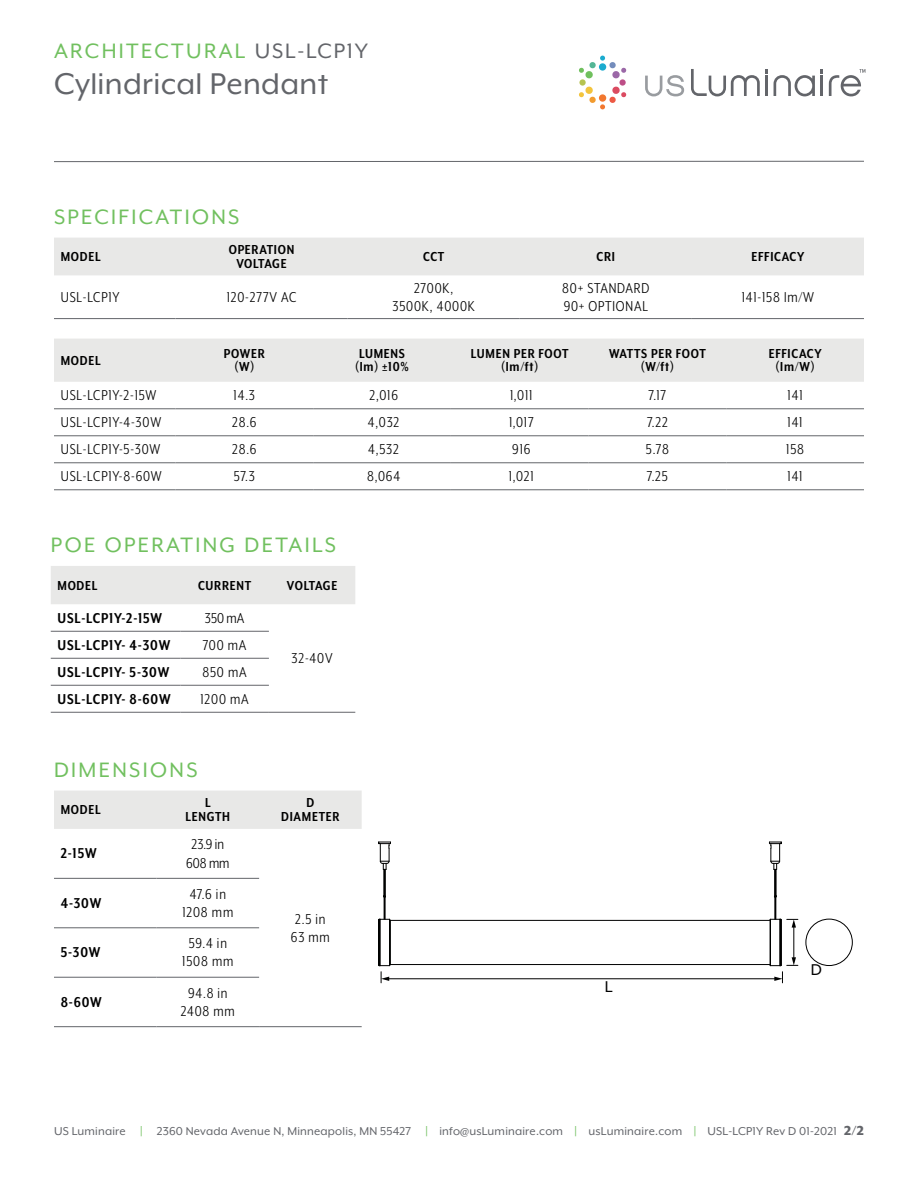
<style>
.page{position:relative;width:918px;height:1188px;background:#fff}
.page>*{position:absolute;margin:0;border:0;box-sizing:border-box;transform-origin:0 0}
.t1{font:34.5px "Mr Eaves XL Mod OT";letter-spacing:.01em;color:#63656a}
.t2{font:24px "Mr Eaves XL Mod OT";letter-spacing:.1em;color:#71c05f}
.t3{font:18px "Mr Eaves XL Mod OT";color:#000}
.t4{font:16.5px/18px "Mr Eaves XL Mod Nar OT";letter-spacing:.05em;color:#000;text-align:center}
.t5{font:700 16.5px "Mr Eaves XL Mod Nar OT";letter-spacing:.05em;color:#000}
.t6{font:700 15px/13.5px "Mr Eaves XL Mod Nar OT";letter-spacing:.05em;color:#000;text-align:center}
.t7{font:700 15px "Mr Eaves XL Mod Nar OT";letter-spacing:.02em;color:#000}
.t8{font:13.2px "Mr Eaves XL Mod OT";letter-spacing:.015em;color:#63656a}
.s1{color:#63656a}
.s2{font-weight:800;color:#71c05f}
.s3{font-weight:800;font-size:15px}
</style>
<div class="page">
<svg style="left:579px;top:79px;width:7px;height:7px"></svg>
<svg style="left:619px;top:79px;width:7px;height:7px"></svg>
<svg style="left:579px;top:86px;width:48px;height:23px"></svg>
<svg style="left:579px;top:56px;width:48px;height:23px"></svg>
<svg style="left:645px;top:75px;width:39px;height:21px"></svg>
<svg style="left:774px;top:75px;width:41px;height:21px"></svg>
<hr style="left:821px;top:76px;width:2px;height:20px;background:#63656a">
<svg style="left:691px;top:69px;width:77px;height:27px"></svg>
<svg style="left:829px;top:69px;width:36px;height:27px"></svg>
<hr style="left:54px;top:161px;width:810px;height:1px;background:#63656a">
<div style="left:54px;top:238px;width:810px;height:37px;background:#e8e8e7"></div>
<hr style="left:54px;top:318px;width:122px;height:1px;background:#63656a">
<hr style="left:176px;top:318px;width:172px;height:1px;background:#63656a">
<hr style="left:348px;top:318px;width:172px;height:1px;background:#63656a">
<hr style="left:520px;top:318px;width:172px;height:1px;background:#63656a">
<hr style="left:692px;top:318px;width:172px;height:1px;background:#63656a">
<div style="left:54px;top:339px;width:810px;height:43px;background:#e8e8e7"></div>
<hr style="left:54px;top:409px;width:122px;height:1px;background:#63656a">
<hr style="left:176px;top:409px;width:137px;height:1px;background:#63656a">
<hr style="left:451px;top:409px;width:138px;height:1px;background:#63656a">
<hr style="left:589px;top:409px;width:137px;height:1px;background:#63656a">
<hr style="left:726px;top:409px;width:138px;height:1px;background:#63656a">
<hr style="left:54px;top:436px;width:122px;height:1px;background:#63656a">
<hr style="left:176px;top:436px;width:137px;height:1px;background:#63656a">
<hr style="left:451px;top:436px;width:138px;height:1px;background:#63656a">
<hr style="left:589px;top:436px;width:137px;height:1px;background:#63656a">
<hr style="left:726px;top:436px;width:138px;height:1px;background:#63656a">
<hr style="left:54px;top:463px;width:122px;height:1px;background:#63656a">
<hr style="left:176px;top:463px;width:137px;height:1px;background:#63656a">
<hr style="left:451px;top:463px;width:138px;height:1px;background:#63656a">
<hr style="left:589px;top:463px;width:137px;height:1px;background:#63656a">
<hr style="left:726px;top:463px;width:138px;height:1px;background:#63656a">
<hr style="left:54px;top:490px;width:122px;height:1px;background:#63656a">
<hr style="left:176px;top:490px;width:137px;height:1px;background:#63656a">
<hr style="left:451px;top:490px;width:138px;height:1px;background:#63656a">
<hr style="left:589px;top:490px;width:137px;height:1px;background:#63656a">
<hr style="left:726px;top:490px;width:138px;height:1px;background:#63656a">
<hr style="left:313px;top:409px;width:138px;height:1px;background:#63656a">
<hr style="left:313px;top:436px;width:138px;height:1px;background:#63656a">
<hr style="left:313px;top:463px;width:138px;height:1px;background:#63656a">
<hr style="left:313px;top:490px;width:138px;height:1px;background:#63656a">
<div style="left:54px;top:791px;width:308px;height:38px;background:#e8e8e7"></div>
<hr style="left:54px;top:878px;width:103px;height:1px;background:#63656a">
<hr style="left:157px;top:878px;width:102px;height:1px;background:#63656a">
<hr style="left:54px;top:928px;width:103px;height:1px;background:#63656a">
<hr style="left:157px;top:928px;width:102px;height:1px;background:#63656a">
<hr style="left:54px;top:977px;width:103px;height:1px;background:#63656a">
<hr style="left:157px;top:977px;width:102px;height:1px;background:#63656a">
<hr style="left:54px;top:1026px;width:103px;height:1px;background:#63656a">
<hr style="left:157px;top:1026px;width:102px;height:1px;background:#63656a">
<hr style="left:259px;top:1026px;width:103px;height:1px;background:#63656a">
<svg style="left:378px;top:842px;width:420px;height:124px"></svg>
<hr style="left:388px;top:978px;width:388px;height:1px;background:#000100">
<svg style="left:774px;top:972px;width:9px;height:11px"></svg>
<svg style="left:381px;top:972px;width:8px;height:11px"></svg>
<div style="left:806px;top:919px;width:47px;height:47px;border:1px solid #000100;border-radius:50%"></div>
<div style="left:51px;top:566px;width:304px;height:38px;background:#e8e8e7"></div>
<hr style="left:51px;top:631px;width:129px;height:1px;background:#63656a">
<hr style="left:180px;top:631px;width:89px;height:1px;background:#63656a">
<hr style="left:51px;top:658px;width:129px;height:1px;background:#63656a">
<hr style="left:180px;top:658px;width:89px;height:1px;background:#63656a">
<hr style="left:51px;top:685px;width:129px;height:1px;background:#63656a">
<hr style="left:180px;top:685px;width:89px;height:1px;background:#63656a">
<hr style="left:51px;top:712px;width:129px;height:1px;background:#63656a">
<hr style="left:180px;top:712px;width:89px;height:1px;background:#63656a">
<hr style="left:269px;top:712px;width:86px;height:1px;background:#63656a">
<h2 class="t2" style="left:54px;top:37px;width:316px">ARCHITECTURAL <span class="s1">USL-LCP1Y</span></h2>
<h1 class="t1" style="left:54px;top:65px;width:276px">Cylindrical Pendant</h1>
<h2 class="t2" style="left:54px;top:204px;width:187px">SPECIFICATIONS</h2>
<p class="t6" style="left:61px;top:250px;width:41px">MODEL</p>
<p class="t6" style="left:229px;top:243px;width:67px">OPERATION<br>VOLTAGE</p>
<p class="t6" style="left:423px;top:250px;width:23px">CCT</p>
<p class="t6" style="left:597px;top:250px;width:20px">CRI</p>
<p class="t6" style="left:752px;top:250px;width:54px">EFFICACY</p>
<p class="t4" style="left:61px;top:288px;width:60px">USL-LCP1Y</p>
<p class="t4" style="left:227px;top:288px;width:71px">120-277V AC</p>
<p class="t4" style="left:393px;top:279px;width:84px">2700K,<br>3500K, 4000K</p>
<p class="t4" style="left:562px;top:279px;width:89px;text-align:left">80+ STANDARD<br>90+ OPTIONAL</p>
<p class="t4" style="left:742px;top:288px;width:74px">141-158 lm/W</p>
<p class="t6" style="left:61px;top:353px;width:41px">MODEL</p>
<p class="t6" style="left:224px;top:347px;width:43px">POWER (W)</p>
<p class="t6" style="left:355px;top:347px;width:55px;text-align:left">LUMENS (lm) ±10%</p>
<p class="t6" style="left:471px;top:347px;width:99px">LUMEN PER FOOT (lm/ft)</p>
<p class="t6" style="left:609px;top:347px;width:98px">WATTS PER FOOT (W/ft)</p>
<p class="t6" style="left:769px;top:347px;width:54px">EFFICACY (lm/W)</p>
<p class="t4" style="left:61px;top:386px;width:97px">USL-LCP1Y-2-15W</p>
<p class="t4" style="left:234px;top:386px;width:23px">14.3</p>
<p class="t4" style="left:369px;top:386px;width:30px">2,016</p>
<p class="t4" style="left:510px;top:386px;width:24px">1,011</p>
<p class="t4" style="left:649px;top:386px;width:19px">7.17</p>
<p class="t4" style="left:788px;top:386px;width:17px">141</p>
<p class="t4" style="left:61px;top:413px;width:102px">USL-LCP1Y-4-30W</p>
<p class="t4" style="left:232px;top:413px;width:26px">28.6</p>
<p class="t4" style="left:368px;top:413px;width:33px">4,032</p>
<p class="t4" style="left:509px;top:413px;width:26px">1,017</p>
<p class="t4" style="left:647px;top:413px;width:22px">7.22</p>
<p class="t4" style="left:788px;top:413px;width:17px">141</p>
<p class="t4" style="left:61px;top:440px;width:101px">USL-LCP1Y-5-30W</p>
<p class="t4" style="left:232px;top:440px;width:26px">28.6</p>
<p class="t4" style="left:368px;top:440px;width:32px">4,532</p>
<p class="t4" style="left:512px;top:440px;width:20px">916</p>
<p class="t4" style="left:646px;top:440px;width:25px">5.78</p>
<p class="t4" style="left:786px;top:440px;width:19px">158</p>
<p class="t4" style="left:61px;top:467px;width:103px">USL-LCP1Y-8-60W</p>
<p class="t4" style="left:234px;top:467px;width:23px">57.3</p>
<p class="t4" style="left:367px;top:467px;width:34px">8,064</p>
<p class="t4" style="left:509px;top:467px;width:26px">1,021</p>
<p class="t4" style="left:647px;top:467px;width:22px">7.25</p>
<p class="t4" style="left:788px;top:467px;width:17px">141</p>
<h2 class="t2" style="left:51px;top:532px;width:287px">POE OPERATING DETAILS</h2>
<p class="t6" style="left:58px;top:578px;width:41px">MODEL</p>
<p class="t6" style="left:198px;top:578px;width:55px">CURRENT</p>
<p class="t7" style="left:287px;top:578px;width:52px">VOLTAGE</p>
<p class="t5" style="left:58px;top:609px;width:106px">USL-LCP1Y-2-15W</p>
<p class="t4" style="left:205px;top:609px;width:41px">350 mA</p>
<p class="t4" style="left:292px;top:649px;width:42px">32-40V</p>
<p class="t5" style="left:58px;top:637px;width:114px">USL-LCP1Y- 4-30W</p>
<p class="t4" style="left:203px;top:636px;width:45px">700 mA</p>
<p class="t5" style="left:58px;top:664px;width:113px">USL-LCP1Y- 5-30W</p>
<p class="t4" style="left:203px;top:663px;width:46px">850 mA</p>
<p class="t5" style="left:58px;top:691px;width:115px">USL-LCP1Y- 8-60W</p>
<p class="t4" style="left:200px;top:690px;width:50px">1200 mA</p>
<h2 class="t2" style="left:54px;top:757px;width:145px">DIMENSIONS</h2>
<p class="t6" style="left:61px;top:803px;width:41px">MODEL</p>
<p class="t6" style="left:186px;top:796px;width:46px">L<br>LENGTH</p>
<p class="t6" style="left:281px;top:796px;width:60px">D<br>DIAMETER</p>
<p class="t5" style="left:61px;top:845px;width:37px">2-15W</p>
<p class="t4" style="left:186px;top:834px;width:45px;line-height:19.8px">23.9 in<br>608 mm</p>
<p class="t5" style="left:61px;top:895px;width:42px">4-30W</p>
<p class="t4" style="left:182px;top:885px;width:52px">47.6 in<br>1208 mm</p>
<p class="t5" style="left:61px;top:944px;width:41px">5-30W</p>
<p class="t4" style="left:182px;top:935px;width:53px">59.4 in<br>1508 mm</p>
<p class="t5" style="left:61px;top:994px;width:43px">8-60W</p>
<p class="t4" style="left:181px;top:984px;width:55px">94.8 in<br>2408 mm</p>
<p class="t4" style="left:291px;top:910px;width:40px;text-align:left">2.5 in<br>63 mm</p>
<p class="t3" style="left:605px;top:977px;width:9px">L</p>
<p class="t3" style="left:811px;top:960px;width:13px">D</p>
<p class="t8" style="left:54px;top:1123px;width:812px">US Luminaire <span class="s2">|</span> 2360 Nevada Avenue N, Minneapolis, MN 55427 <span class="s2">|</span> info@usLuminaire.com <span class="s2">|</span> usLuminaire.com <span class="s2">|</span> USL-LCP1Y Rev D 01-2021 <span class="s3">2/2</span></p>
</div>
